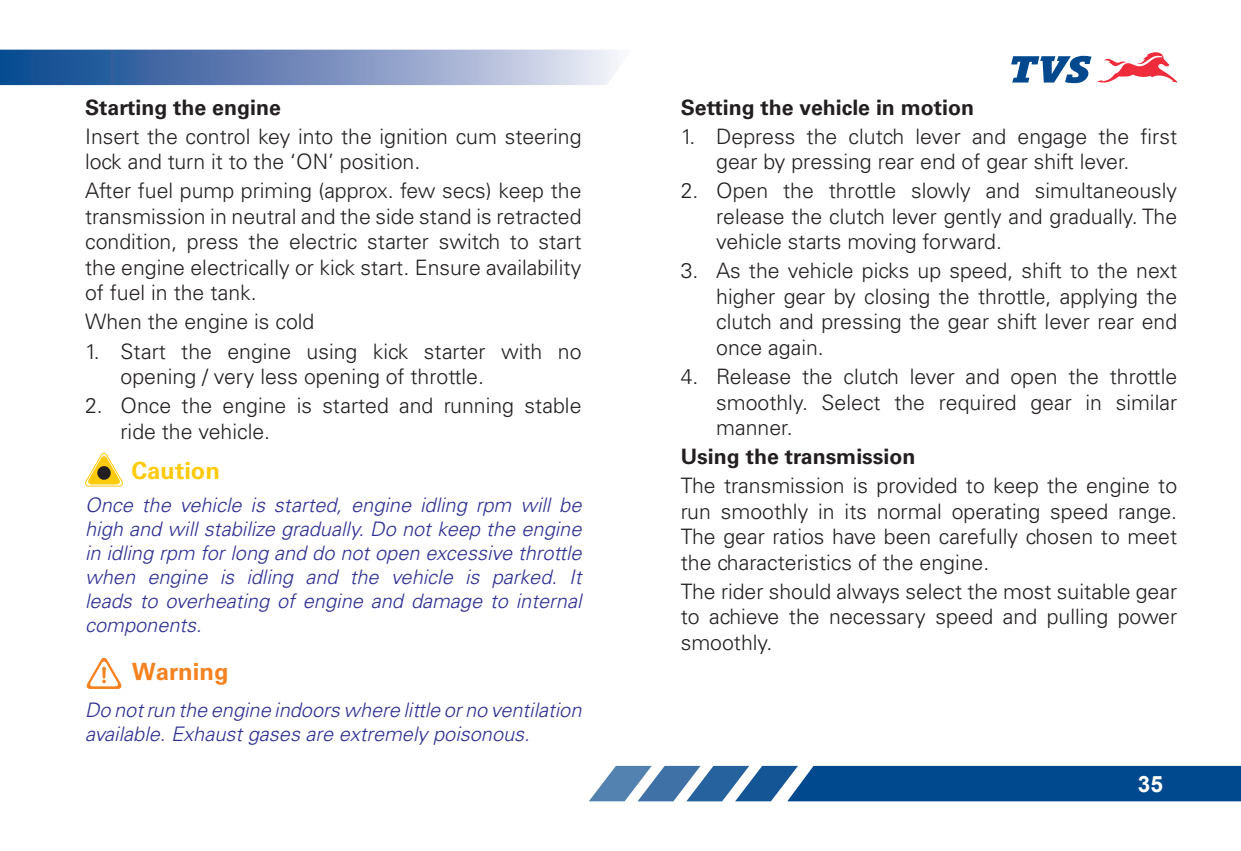
<style>
.page{position:relative;width:1241px;height:851px;background:#fff}
.page>*{position:absolute;margin:0;border:0;box-sizing:border-box;transform-origin:0 0}
.t1{font:300 23.75px "Univers";color:#feca0a}
.t2{font:300 23.75px "Univers";color:#f58220}
.t3{font:700 22.5px "Arial";color:#fff}
.Paragraph_Style_1{font:300 21.25px/25.5px "Univers LT Std";color:#231f20;text-align:justify}
.Sub_Heading_2{font:700 21.25px "Univers LT Std";color:#231f20}
.Paragraph_Style_2{font:italic 300 20px/24px "Univers LT Std";color:#2e3092;text-align:justify}
</style>
<div class="page">
<svg style="left:1011px;top:52px;width:165px;height:32px"></svg>
<svg style="left:0;top:50px;width:618px;height:35px;background:#7691be"></svg>
<svg style="left:589px;top:765px;width:651px;height:36px;background:#2c67a0"></svg>
<svg style="left:85px;top:452px;width:38px;height:34px"></svg>
<div style="left:97px;top:466px;width:14px;height:13px;background:#231f20;border-radius:50%"></div>
<svg style="left:86px;top:657px;width:36px;height:31px"></svg>
<p class="Sub_Heading_2" style="left:85px;top:95px;width:197px">Starting the engine</p>
<p class="Paragraph_Style_1" style="left:85px;top:123px;width:498px">Insert the control key into the ignition cum steering lock and turn it to the ‘ON’ position.</p>
<p class="Paragraph_Style_1" style="left:85px;top:178px;width:498px">After fuel pump priming (approx. few secs) keep the transmission in neutral and the side stand is retracted condition, press the electric starter switch to start the engine electrically or kick start. Ensure availability of fuel in the tank.</p>
<p class="Paragraph_Style_1" style="left:85px;top:309px;width:231px">When the engine is cold</p>
<p class="Paragraph_Style_1" style="left:120px;top:338px;width:462px;text-indent:-35px">1. Start the engine using kick starter with no opening / very less opening of throttle.</p>
<p class="Paragraph_Style_1" style="left:120px;top:393px;width:462px;text-indent:-35px">2. Once the engine is started and running stable ride the vehicle.</p>
<p class="t1" style="left:131px;top:461px;width:90px">Caution</p>
<p class="Paragraph_Style_2" style="left:85px;top:493px;width:498px">Once the vehicle is started, engine idling rpm will be high and will stabilize gradually. Do not keep the engine in idling rpm for long and do not open excessive throttle when engine is idling and the vehicle is parked. It leads to overheating of engine and damage to internal components.</p>
<p class="t2" style="left:132px;top:662px;width:98px">Warning</p>
<p class="Paragraph_Style_2" style="left:85px;top:698px;width:498px">Do not run the engine indoors where little or no ventilation available. Exhaust gases are extremely poisonous.</p>
<p class="Sub_Heading_2" style="left:680px;top:95px;width:295px">Setting the vehicle in motion</p>
<p class="Paragraph_Style_1" style="left:680px;top:123px;width:498px;text-align:center">1. Depress the clutch lever and engage the first gear by pressing rear end of gear shift lever.</p>
<p class="Paragraph_Style_1" style="left:716px;top:178px;width:462px;text-indent:-35px">2. Open the throttle slowly and simultaneously release the clutch lever gently and gradually. The vehicle starts moving forward.</p>
<p class="Paragraph_Style_1" style="left:716px;top:258px;width:462px;text-indent:-35px">3. As the vehicle picks up speed, shift to the next higher gear by closing the throttle, applying the clutch and pressing the gear shift lever rear end once again.</p>
<p class="Paragraph_Style_1" style="left:716px;top:364px;width:462px;text-indent:-35px">4. Release the clutch lever and open the throttle smoothly. Select the required gear in similar manner.</p>
<p class="Sub_Heading_2" style="left:680px;top:444px;width:236px">Using the transmission</p>
<p class="Paragraph_Style_1" style="left:680px;top:473px;width:498px">The transmission is provided to keep the engine to run smoothly in its normal operating speed range.<br>The gear ratios have been carefully chosen to meet the characteristics of the engine.</p>
<p class="Paragraph_Style_1" style="left:680px;top:578px;width:498px">The rider should always select the most suitable gear to achieve the necessary speed and pulling power smoothly.</p>
<p class="t3" style="left:1137px;top:768px;width:27px">35</p>
</div>
